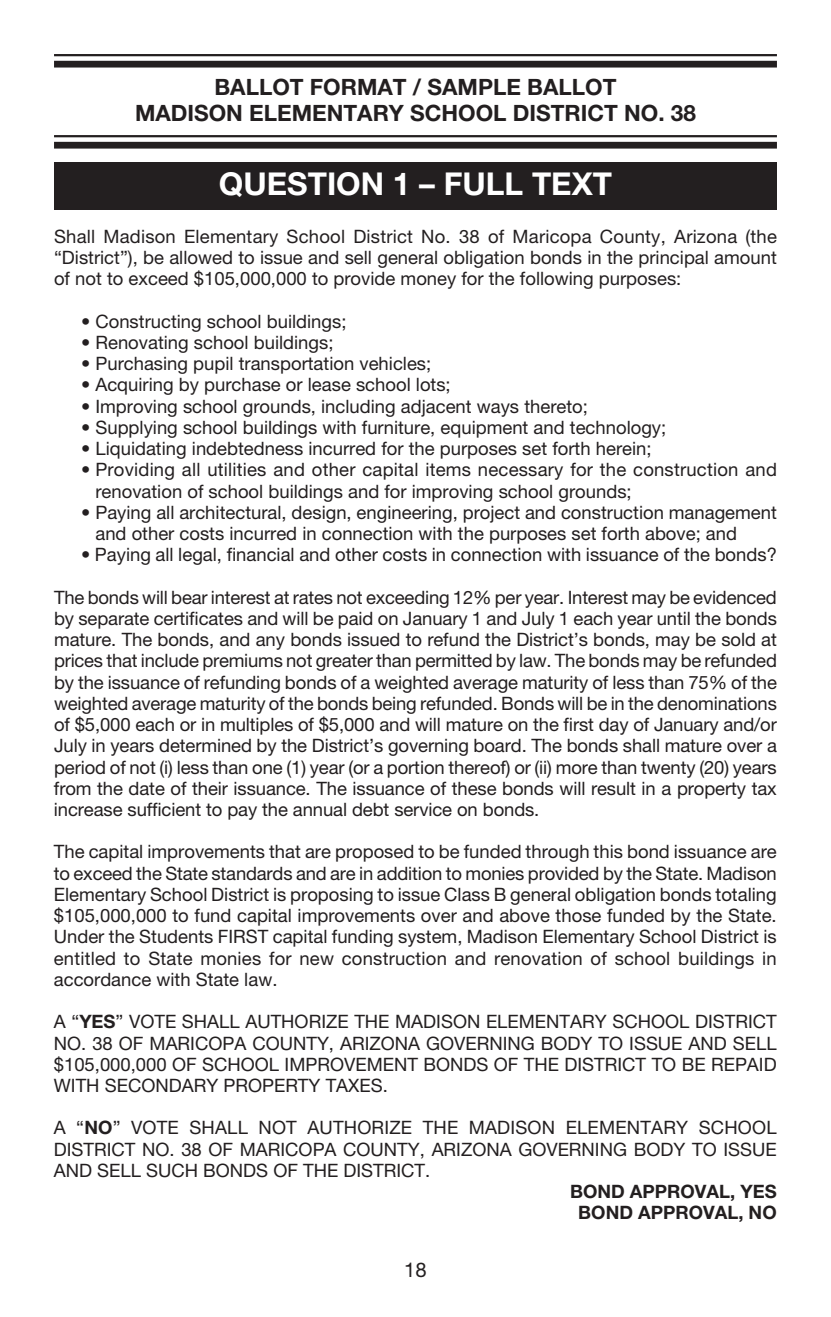
<style>
.page{position:relative;width:831px;height:1317px;background:#fff}
.page>*{position:absolute;margin:0;border:0;box-sizing:border-box;transform-origin:0 0}
.t1{font:700 31.5px "Helvetica Neue LT Std";color:#fff}
.t2{font:700 22.5px/25.9px "Helvetica Neue LT Std";color:#231f20;text-align:center}
.t3{font:20.25px "Helvetica Neue LT Std";color:#231f20}
.t4{font:18.45px/21.2px "Helvetica Neue LT Std";color:#231f20;text-align:justify}
.t5{font:700 18.45px/21.2px "Helvetica Neue LT Std";color:#231f20;text-align:center}
.s1{font-weight:700}
</style>
<div class="page">
<hr style="left:54px;top:54px;width:722px;height:2px;background:#231f20">
<div style="left:54px;top:61px;width:722px;height:7px;background:#231f20"></div>
<hr style="left:54px;top:135px;width:722px;height:2px;background:#231f20">
<div style="left:54px;top:142px;width:722px;height:6px;background:#231f20"></div>
<div style="left:54px;top:162px;width:722px;height:47px;background:#231f20"></div>
<p class="t2" style="left:135px;top:76px;width:562px">BALLOT FORMAT / SAMPLE BALLOT<br>MADISON ELEMENTARY SCHOOL DISTRICT NO. 38</p>
<h1 class="t1" style="left:219px;top:172px;width:394px">QUESTION 1 – FULL TEXT</h1>
<p class="t4" style="left:54px;top:227px;width:724px">Shall Madison Elementary School District No. 38 of Maricopa County, Arizona (the “District”), be allowed to issue and sell general obligation bonds in the principal amount of not to exceed $105,000,000 to provide money for the following purposes:</p>
<p class="t4" style="left:81px;top:312px;width:267px">• Constructing school buildings;</p>
<p class="t4" style="left:81px;top:333px;width:254px">• Renovating school buildings;</p>
<p class="t4" style="left:81px;top:355px;width:351px">• Purchasing pupil transportation vehicles;</p>
<p class="t4" style="left:81px;top:376px;width:371px">• Acquiring by purchase or lease school lots;</p>
<p class="t4" style="left:81px;top:397px;width:508px">• Improving school grounds, including adjacent ways thereto;</p>
<p class="t4" style="left:81px;top:418px;width:586px">• Supplying school buildings with furniture, equipment and technology;</p>
<p class="t4" style="left:81px;top:440px;width:572px">• Liquidating indebtedness incurred for the purposes set forth herein;</p>
<p class="t4" style="left:95px;top:461px;width:682px;text-indent:-14px">• Providing all utilities and other capital items necessary for the construction and renovation of school buildings and for improving school grounds;</p>
<p class="t4" style="left:95px;top:503px;width:682px;text-indent:-14px">• Paying all architectural, design, engineering, project and construction management and other costs incurred in connection with the purposes set forth above; and</p>
<p class="t4" style="left:81px;top:546px;width:697px">• Paying all legal, financial and other costs in connection with issuance of the bonds?</p>
<p class="t4" style="left:54px;top:588px;width:724px">The bonds will bear interest at rates not exceeding 12% per year. Interest may be evidenced by separate certificates and will be paid on January 1 and July 1 each year until the bonds mature. The bonds, and any bonds issued to refund the District’s bonds, may be sold at prices that include premiums not greater than permitted by law. The bonds may be refunded by the issuance of refunding bonds of a weighted average maturity of less than 75% of the weighted average maturity of the bonds being refunded. Bonds will be in the denominations of $5,000 each or in multiples of $5,000 and will mature on the first day of January and/or July in years determined by the District’s governing board. The bonds shall mature over a period of not (i) less than one (1) year (or a portion thereof) or (ii) more than twenty (20) years from the date of their issuance. The issuance of these bonds will result in a property tax increase sufficient to pay the annual debt service on bonds.</p>
<p class="t4" style="left:54px;top:843px;width:724px">The capital improvements that are proposed to be funded through this bond issuance are to exceed the State standards and are in addition to monies provided by the State. Madison Elementary School District is proposing to issue Class B general obligation bonds totaling $105,000,000 to fund capital improvements over and above those funded by the State.<br>Under the Students FIRST capital funding system, Madison Elementary School District is entitled to State monies for new construction and renovation of school buildings in accordance with State law.</p>
<p class="t4" style="left:54px;top:1012px;width:724px">A “<span class="s1">YES</span>” VOTE SHALL AUTHORIZE THE MADISON ELEMENTARY SCHOOL DISTRICT NO. 38 OF MARICOPA COUNTY, ARIZONA GOVERNING BODY TO ISSUE AND SELL $105,000,000 OF SCHOOL IMPROVEMENT BONDS OF THE DISTRICT TO BE REPAID WITH SECONDARY PROPERTY TAXES.</p>
<p class="t4" style="left:54px;top:1118px;width:724px">A “<span class="s1">NO</span>” VOTE SHALL NOT AUTHORIZE THE MADISON ELEMENTARY SCHOOL DISTRICT NO. 38 OF MARICOPA COUNTY, ARIZONA GOVERNING BODY TO ISSUE AND SELL SUCH BONDS OF THE DISTRICT.</p>
<p class="t5" style="left:570px;top:1182px;width:208px">BOND APPROVAL, YES<br>BOND APPROVAL, NO</p>
<p class="t3" style="left:404px;top:1262px;width:24px">18</p>
</div>
